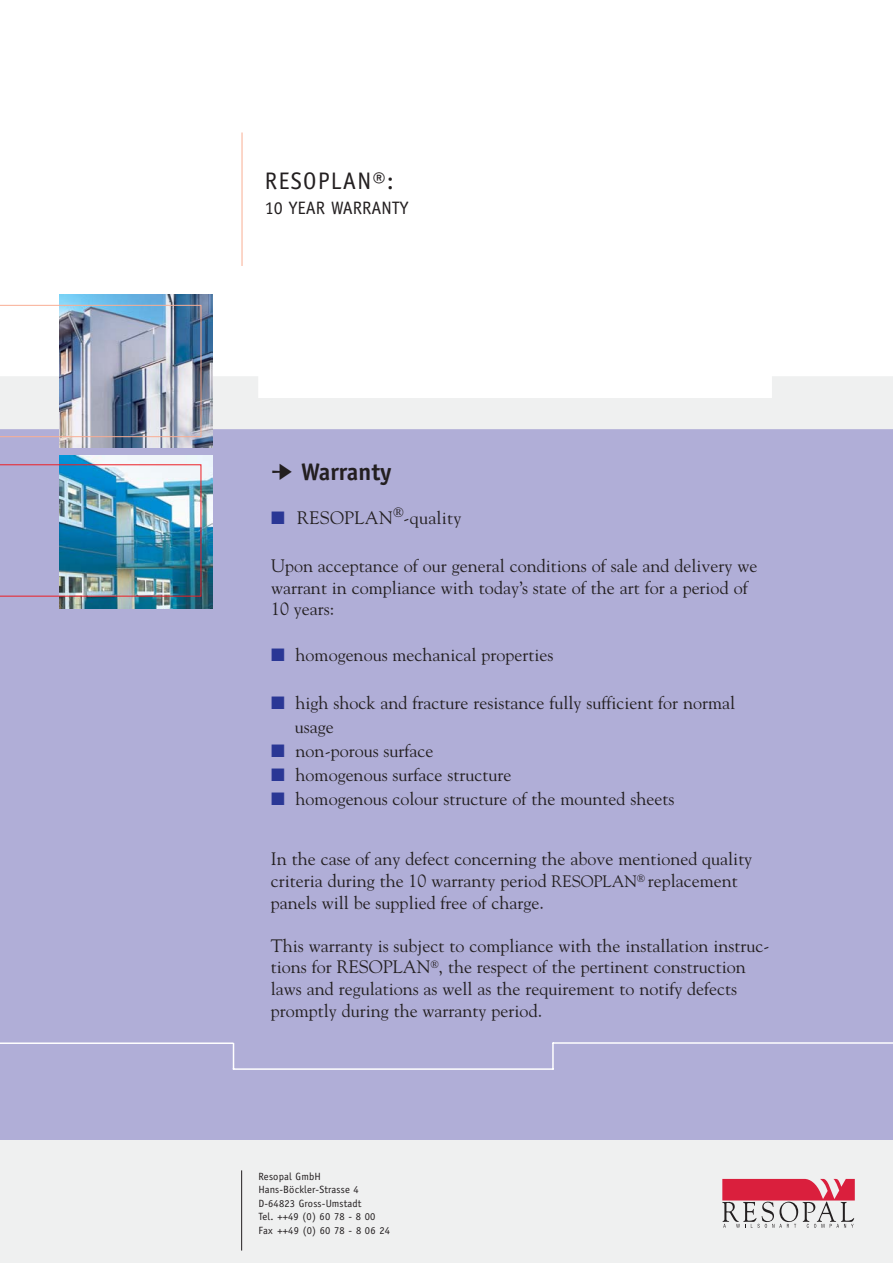
<style>
.page{position:relative;width:893px;height:1263px;background:#fff}
.page>*{position:absolute;margin:0;border:0;box-sizing:border-box;transform-origin:0 0}
.t1{font:24px "Officina Sans";letter-spacing:.05em;color:#231f20}
.t2{font:700 24px "Officina Sans";color:#231f20}
.t3{font:18px/21.6px "Goudy";color:#231f20}
.t4{font:18px "Officina Sans";color:#231f20}
.t5{font:10.5px/13.5px "Officina Sans";letter-spacing:.015em;color:#231f20}
.s1{color:#2a3795}
.s2{font-size:16.5px}
</style>
<div class="page">
<div style="left:0;top:427px;width:892px;height:716px;background:#b0aed7"></div>
<div style="left:0;top:1141px;width:892px;height:122px;background:#eff0f0"></div>
<svg style="left:722px;top:1179px;width:132px;height:49px"></svg>
<svg style="left:212px;top:376px;width:680px;height:53px;fill:#eff0f0"></svg>
<hr style="left:0;top:1042px;width:233px;height:2px;background:#fff">
<hr style="left:552px;top:1042px;width:340px;height:2px;background:#fff">
<hr style="left:233px;top:1068px;width:320px;height:2px;background:#fff">
<svg style="left:233px;top:1043px;width:1px;height:25px"></svg>
<svg style="left:552px;top:1044px;width:1px;height:24px"></svg>
<hr style="left:242px;top:132px;width:1px;height:134px;background:#f9ae94">
<img style="left:59px;top:294px;width:153px;height:154px">
<img style="left:59px;top:455px;width:153px;height:153px">
<img style="left:0;top:305px;width:201px;height:132px">
<img style="left:0;top:465px;width:201px;height:131px">
<hr style="left:241px;top:1170px;width:1px;height:81px;background:#231f20">
<h1 class="t1" style="left:265px;top:171px;width:131px">RESOPLAN®:</h1>
<p class="t4" style="left:265px;top:201px;width:145px">10 YEAR WARRANTY</p>
<h1 class="t2" style="left:271px;top:463px;width:122px">➔ Warranty</h1>
<p class="t3" style="left:271px;top:509px;width:192px"><span class="s1">■</span> RESOPLAN<sup>®</sup>-quality</p>
<p class="t3" style="left:271px;top:557px;width:488px">Upon acceptance of our general conditions of sale and delivery we warrant in compliance with today’s state of the art for a period of<br>10 years:</p>
<p class="t3" style="left:271px;top:645px;width:284px"><span class="s1">■</span> homogenous mechanical properties</p>
<p class="t3" style="left:295px;top:692px;width:442px;line-height:24px;text-indent:-24px"><span class="s1">■</span> high shock and fracture resistance fully sufficient for normal usage</p>
<p class="t3" style="left:271px;top:741px;width:164px"><span class="s1">■</span> non-porous surface</p>
<p class="t3" style="left:271px;top:765px;width:242px"><span class="s1">■</span> homogenous surface structure</p>
<p class="t3" style="left:271px;top:789px;width:405px"><span class="s1">■</span> homogenous colour structure of the mounted sheets</p>
<p class="t3" style="left:271px;top:850px;width:483px">In the case of any defect concerning the above mentioned quality criteria during the 10 warranty period <span class="s2">RESOPLAN</span><sup>®</sup> replacement panels will be supplied free of charge.</p>
<p class="t3" style="left:271px;top:936px;width:500px">This warranty is subject to compliance with the installation instruc&shy;tions for RESOPLAN<sup>®</sup>, the respect of the pertinent construction laws and regulations as well as the requirement to notify defects promptly during the warranty period.</p>
<p class="t5" style="left:258px;top:1171px;width:133px">Resopal GmbH<br>Hans-Böckler-Strasse 4<br>D-64823 Gross-Umstadt<br>Tel. ++49 (0) 60 78 - 8 00<br>Fax ++49 (0) 60 78 - 8 06 24</p>
</div>
